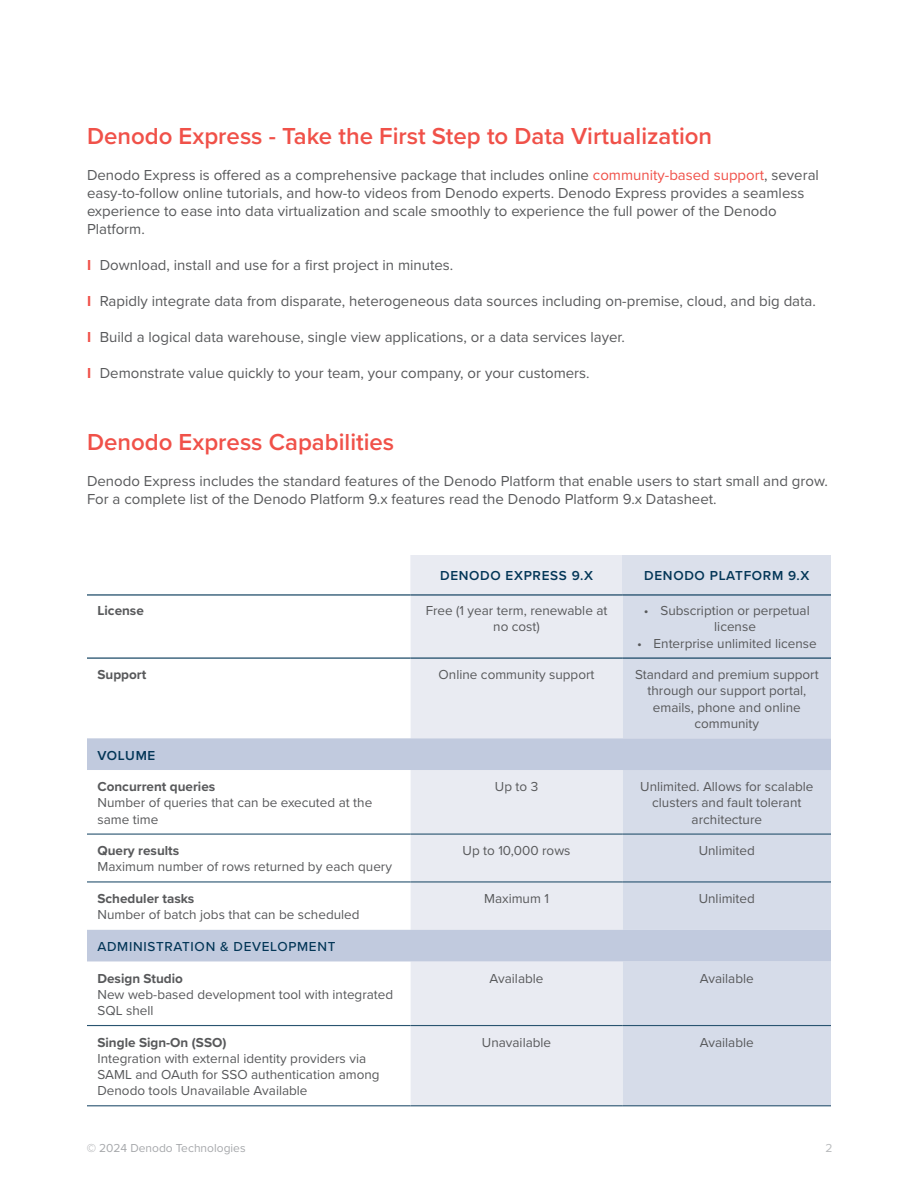
<style>
.page{position:relative;width:918px;height:1188px;background:#fff}
.page>*{position:absolute;margin:0;border:0;box-sizing:border-box;transform-origin:0 0}
.t1{font:600 24px "Proxima Nova";color:#f05149}
.t2{font:15px/18px "Proxima Nova";color:#58595b}
.t3{font:13.5px/16.2px "Proxima Nova";color:#58595b}
.t4{font:700 13.5px "Proxima Nova";color:#58595b}
.t5{font:600 13.5px "Proxima Nova";letter-spacing:.05em;color:#033657}
.t6{font:500 13.5px "Proxima Nova";letter-spacing:.05em;color:#033657}
.t7{font:12px "Proxima Nova";color:#a7a9ac}
.t8{font:12px "Proxima Nova";color:#b8babc}
.s1{color:#f05149}
.s2{font-weight:700;color:#f05149}
</style>
<div class="page">
<div style="left:410px;top:555px;width:213px;height:550px;background:#e9ebf2"></div>
<div style="left:623px;top:555px;width:208px;height:40px;background:#dbe0eb"></div>
<svg style="left:87px;top:657px;width:323px;height:370px"></svg>
<div style="left:623px;top:596px;width:208px;height:509px;background:#d6dce9"></div>
<svg style="left:87px;top:738px;width:744px;height:223px"></svg>
<hr style="left:87px;top:658px;width:323px;height:1px;background:#033657">
<hr style="left:410px;top:658px;width:213px;height:1px;background:#033657">
<hr style="left:623px;top:658px;width:208px;height:1px;background:#033657">
<hr style="left:87px;top:594px;width:323px;height:2px;background:#033657">
<hr style="left:410px;top:594px;width:213px;height:2px;background:#033657">
<hr style="left:623px;top:594px;width:208px;height:2px;background:#033657">
<hr style="left:87px;top:834px;width:323px;height:1px;background:#295470">
<hr style="left:410px;top:834px;width:213px;height:1px;background:#295470">
<hr style="left:623px;top:834px;width:208px;height:1px;background:#295470">
<hr style="left:87px;top:881px;width:323px;height:2px;background:#295470">
<hr style="left:410px;top:881px;width:213px;height:2px;background:#295470">
<hr style="left:623px;top:881px;width:208px;height:2px;background:#295470">
<hr style="left:87px;top:1025px;width:323px;height:1px;background:#295470">
<hr style="left:410px;top:1025px;width:213px;height:1px;background:#295470">
<hr style="left:623px;top:1025px;width:208px;height:1px;background:#295470">
<hr style="left:87px;top:1105px;width:323px;height:1px;background:#295470">
<hr style="left:410px;top:1105px;width:213px;height:1px;background:#295470">
<hr style="left:623px;top:1105px;width:208px;height:1px;background:#295470">
<h1 class="t1" style="left:87px;top:118px;width:627px">Denodo Express - Take the First Step to Data Virtualization</h1>
<p class="t2" style="left:87px;top:165px;width:733px">Denodo Express is offered as a comprehensive package that includes online <span class="s1">community-based support</span>, several easy-to-follow online tutorials, and how-to videos from Denodo experts. Denodo Express provides a seamless experience to ease into data virtualization and scale smoothly to experience the full power of the Denodo Platform.</p>
<p class="t2" style="left:87px;top:255px;width:368px"><span class="s2">I</span> Download, install and use for a first project in minutes.</p>
<p class="t2" style="left:87px;top:291px;width:730px"><span class="s2">I</span> Rapidly integrate data from disparate, heterogeneous data sources including on-premise, cloud, and big data.</p>
<p class="t2" style="left:87px;top:327px;width:539px"><span class="s2">I</span> Build a logical data warehouse, single view applications, or a data services layer.</p>
<p class="t2" style="left:87px;top:363px;width:504px"><span class="s2">I</span> Demonstrate value quickly to your team, your company, or your customers.</p>
<h1 class="t1" style="left:87px;top:424px;width:309px">Denodo Express Capabilities</h1>
<p class="t2" style="left:87px;top:471px;width:742px">Denodo Express includes the standard features of the Denodo Platform that enable users to start small and grow.<br>For a complete list of the Denodo Platform 9.x features read the Denodo Platform 9.x Datasheet.</p>
<p class="t5" style="left:440px;top:566px;width:154px">DENODO EXPRESS 9.X</p>
<p class="t5" style="left:644px;top:566px;width:167px">DENODO PLATFORM 9.X</p>
<p class="t4" style="left:97px;top:601px;width:48px">License</p>
<p class="t3" style="left:426px;top:602px;width:183px;text-align:center">Free (1 year term, renewable at no cost)</p>
<p class="t3" style="left:714px;top:602px;width:97px;text-indent:-70px">• Subscription or perpetual license</p>
<p class="t3" style="left:637px;top:634px;width:181px">• Enterprise unlimited license</p>
<p class="t4" style="left:97px;top:665px;width:50px">Support</p>
<p class="t3" style="left:439px;top:666px;width:157px">Online community support</p>
<p class="t3" style="left:635px;top:666px;width:185px;text-align:center">Standard and premium support through our support portal, emails, phone and online community</p>
<p class="t5" style="left:97px;top:745px;width:59px">VOLUME</p>
<p class="t4" style="left:97px;top:777px;width:119px">Concurrent queries</p>
<p class="t3" style="left:97px;top:794px;width:276px">Number of queries that can be executed at the same time</p>
<p class="t3" style="left:495px;top:778px;width:45px">Up to 3</p>
<p class="t3" style="left:640px;top:778px;width:175px;text-align:center">Unlimited. Allows for scalable clusters and fault tolerant architecture</p>
<p class="t4" style="left:97px;top:841px;width:83px">Query results</p>
<p class="t3" style="left:97px;top:858px;width:296px">Maximum number of rows returned by each query</p>
<p class="t4" style="left:97px;top:889px;width:98px">Scheduler tasks</p>
<p class="t3" style="left:97px;top:906px;width:264px">Number of batch jobs that can be scheduled</p>
<p class="t6" style="left:97px;top:936px;width:239px">ADMINISTRATION &amp; DEVELOPMENT</p>
<p class="t4" style="left:97px;top:968px;width:87px">Design Studio</p>
<p class="t3" style="left:97px;top:986px;width:297px">New web-based development tool with integrated<br>SQL shell</p>
<p class="t4" style="left:97px;top:1032px;width:130px">Single Sign-On (SSO)</p>
<p class="t3" style="left:97px;top:1050px;width:284px">Integration with external identity providers via<br>SAML and OAuth for SSO authentication among<br>Denodo tools Unavailable Available</p>
<p class="t3" style="left:463px;top:842px;width:110px">Up to 10,000 rows</p>
<p class="t3" style="left:699px;top:842px;width:58px">Unlimited</p>
<p class="t3" style="left:484px;top:890px;width:66px">Maximum 1</p>
<p class="t3" style="left:699px;top:890px;width:58px">Unlimited</p>
<p class="t3" style="left:490px;top:969px;width:55px">Available</p>
<p class="t3" style="left:700px;top:969px;width:55px">Available</p>
<p class="t3" style="left:482px;top:1034px;width:71px">Unavailable</p>
<p class="t3" style="left:700px;top:1034px;width:55px">Available</p>
<p class="t7" style="left:87px;top:1139px;width:160px">© 2024 Denodo Technologies</p>
<p class="t8" style="left:825px;top:1139px;width:9px">2</p>
</div>
